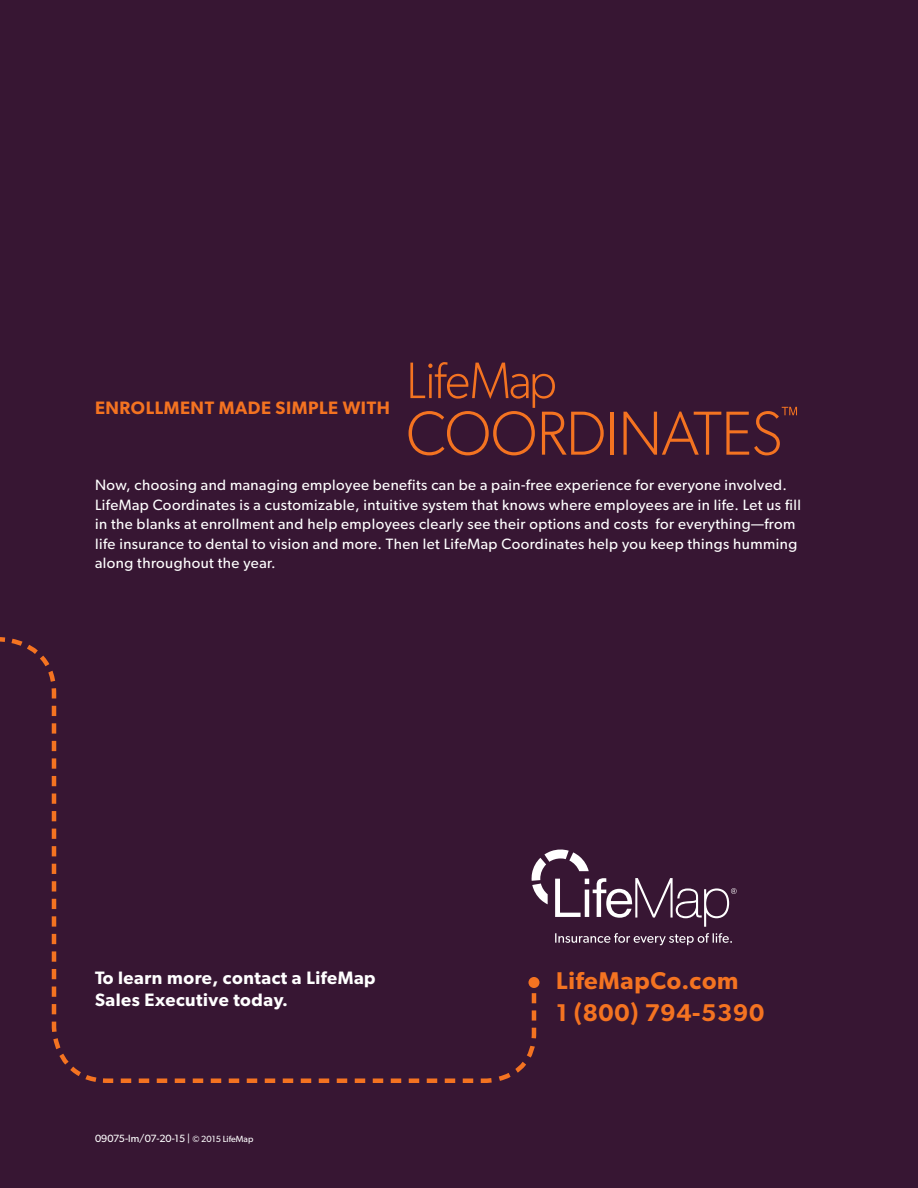
<style>
.page{position:relative;width:918px;height:1188px;background:#371633}
.page>*{position:absolute;margin:0;border:0;box-sizing:border-box;transform-origin:0 0}
.t1{font:600 24.3px/32.4px "Gibson";letter-spacing:.03em;color:#f47321}
._1st_level_subhead{font:600 18px/22.5px "Gibson";letter-spacing:.03em;color:#fff}
._1st_level_subhead-2{font:600 18px "Gibson";letter-spacing:.03em;color:#f47321}
.Body_Copy_Rev{font:15px/19.5px "Gibson";letter-spacing:.03em;color:#fff}
.t2{font:10.5px "Gibson";color:#fff}
.s1{font-size:9px}
</style>
<div class="page">
<svg style="left:528px;top:977px;width:12px;height:11px"></svg>
<svg style="left:0;top:637px;width:538px;height:446px"></svg>
<svg style="left:555px;top:933px;width:177px;height:12px"></svg>
<svg style="left:531px;top:849px;width:206px;height:78px"></svg>
<hr style="left:611px;top:412px;width:3px;height:43px;background:#f47321">
<svg style="left:624px;top:407px;width:173px;height:48px"></svg>
<svg style="left:409px;top:362px;width:195px;height:93px"></svg>
<p class="_1st_level_subhead-2" style="left:95px;top:397px;width:296px">ENROLLMENT MADE SIMPLE WITH</p>
<p class="Body_Copy_Rev" style="left:95px;top:475px;width:708px">Now, choosing and managing employee benefits can be a pain-free experience for everyone involved.<br>LifeMap Coordinates is a customizable, intuitive system that knows where employees are in life. Let us fill in the blanks at enrollment and help employees clearly see their options and costs for everything—from life insurance to dental to vision and more. Then let LifeMap Coordinates help you keep things humming along throughout the year.</p>
<p class="_1st_level_subhead" style="left:95px;top:966px;width:282px">To learn more, contact a LifeMap<br>Sales Executive today.</p>
<p class="t1" style="left:556px;top:964px;width:210px">LifeMapCo.com<br>1 (800) 794-5390</p>
<p class="t2" style="left:95px;top:1132px;width:160px">09075-lm/07-20-15 | <span class="s1">© 2015 LifeMap</span></p>
</div>
